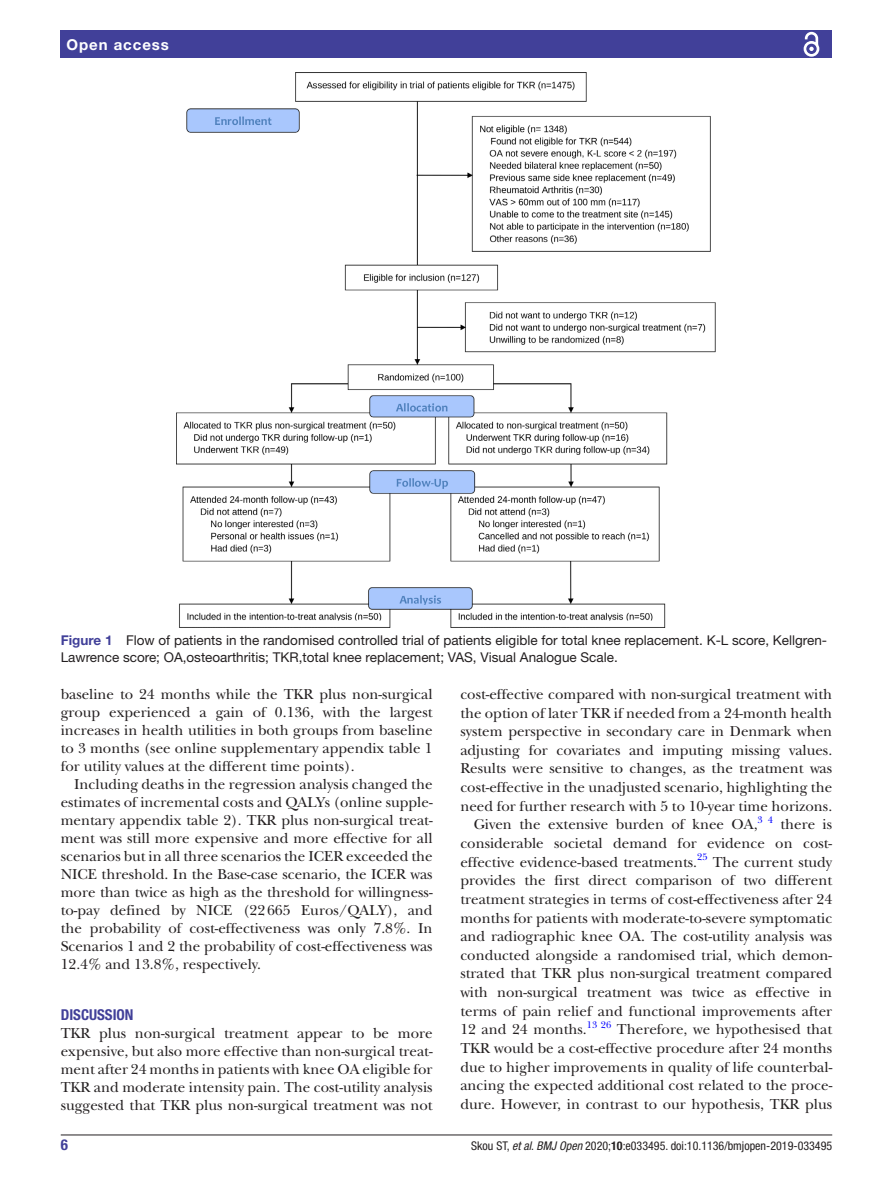
<style>
.page{position:relative;width:893px;height:1191px;background:#fff}
.page>*{position:absolute;margin:0;border:0;box-sizing:border-box;transform-origin:0 0}
.t1{font:15px/18px "New Baskerville";color:#231f20;text-align:justify}
.t2{font:700 condensed 15px "Helvetica Neue LT Std";color:#414099}
.t3{font:700 15px "Helvetica Neue LT Std";letter-spacing:.065em;color:#fff}
.t4{font:13.5px/16.2px "Helvetica Neue LT Std";color:#231f20}
.t5{font:condensed 12px "Helvetica Neue LT Std";color:#231f20}
.t6{font:9.9px "New Baskerville";color:#00f}
.s1{font-weight:700;color:#414099}
.s2{font-style:italic}
.s3{font-weight:700}
</style>
<div class="page">
<hr style="left:61px;top:1134px;width:771px;height:1px;background:#231f20">
<div style="left:61px;top:31px;width:771px;height:27px;background:#414099"></div>
<svg style="left:803px;top:31px;width:17px;height:26px"></svg>
<img style="left:176px;top:73px;width:540px;height:555px">
<p class="t3" style="left:66px;top:35px;width:104px">Open access</p>
<p class="t4" style="left:61px;top:632px;width:768px"><span class="s1">Figure 1</span> Flow of patients in the randomised controlled trial of patients eligible for total knee replacement. K-L score, Kellgren-<br>Lawrence score; OA,osteoarthritis; TKR,total knee replacement; VAS, Visual Analogue Scale.</p>
<p class="t1" style="left:61px;top:685px;width:373px">baseline to 24 months while the TKR plus non-surgical group experienced a gain of 0.136, with the largest increases in health utilities in both groups from baseline to 3 months (see online supplementary appendix table 1 for utility values at the different time points).</p>
<p class="t1" style="left:61px;top:775px;width:373px;text-indent:14px">Including deaths in the regression analysis changed the estimates of incremental costs and QALYs (online supple&shy;mentary appendix table 2). TKR plus non-surgical treat&shy;ment was still more expensive and more effective for all scenarios but in all three scenarios the ICER exceeded the NICE threshold. In the Base-case scenario, the ICER was more than twice as high as the threshold for willingness&shy;to-pay defined by NICE (22665 Euros/QALY), and the probability of cost-effectiveness was only 7.8%. In Scenarios 1 and 2 the probability of cost-effectiveness was 12.4% and 13.8%, respectively.</p>
<p class="t2" style="left:61px;top:1005px;width:74px">DISCUSSION</p>
<p class="t1" style="left:61px;top:1024px;width:373px">TKR plus non-surgical treatment appear to be more expensive, but also more effective than non-surgical treat&shy;ment after 24 months in patients with knee OA eligible for TKR and moderate intensity pain. The cost-utility analysis suggested that TKR plus non-surgical treatment was not</p>
<p class="t1" style="left:460px;top:685px;width:373px">cost-effective compared with non-surgical treatment with</p>
<p class="t1" style="left:460px;top:704px;width:373px">the option of later TKR if needed from a 24-month health</p>
<p class="t1" style="left:460px;top:722px;width:373px">system perspective in secondary care in Denmark when</p>
<p class="t1" style="left:460px;top:741px;width:373px">adjusting for covariates and imputing missing values.</p>
<p class="t1" style="left:460px;top:759px;width:373px">Results were sensitive to changes, as the treatment was</p>
<p class="t1" style="left:460px;top:778px;width:373px">cost-effective in the unadjusted scenario, highlighting the</p>
<p class="t1" style="left:460px;top:797px;width:373px">need for further research with 5 to 10-year time horizons.</p>
<p class="t1" style="left:474px;top:815px;width:285px">Given the extensive burden of knee OA,</p>
<p class="t6" style="left:758px;top:813px;width:17px">3 4</p>
<p class="t1" style="left:460px;top:815px;width:373px;line-height:18.6px;text-indent:320px">there is considerable societal demand for evidence on cost&shy;effective evidence-based treatments.</p>
<p class="t6" style="left:697px;top:851px;width:12px">25</p>
<p class="t1" style="left:460px;top:852px;width:373px;line-height:18.6px;text-indent:252px">The current study provides the first direct comparison of two different treatment strategies in terms of cost-effectiveness after 24 months for patients with moderate-to-severe symptomatic and radiographic knee OA. The cost-utility analysis was conducted alongside a randomised trial, which demon&shy;strated that TKR plus non-surgical treatment compared with non-surgical treatment was twice as effective in terms of pain relief and functional improvements after 12 and 24 months.</p>
<p class="t6" style="left:587px;top:1018px;width:26px">13 26</p>
<p class="t1" style="left:460px;top:1020px;width:373px;line-height:18.6px;text-indent:157px">Therefore, we hypothesised that TKR would be a cost-effective procedure after 24 months due to higher improvements in quality of life counterbal&shy;ancing the expected additional cost related to the proce&shy;dure. However, in contrast to our hypothesis, TKR plus</p>
<p class="t2" style="left:61px;top:1135px;width:9px">6</p>
<p class="t5" style="left:471px;top:1138px;width:362px">Skou ST, <span class="s2">et al</span>. <span class="s2">BMJ Open</span> 2020;<span class="s3">10</span>:e033495. doi:10.1136/bmjopen-2019-033495</p>
</div>
